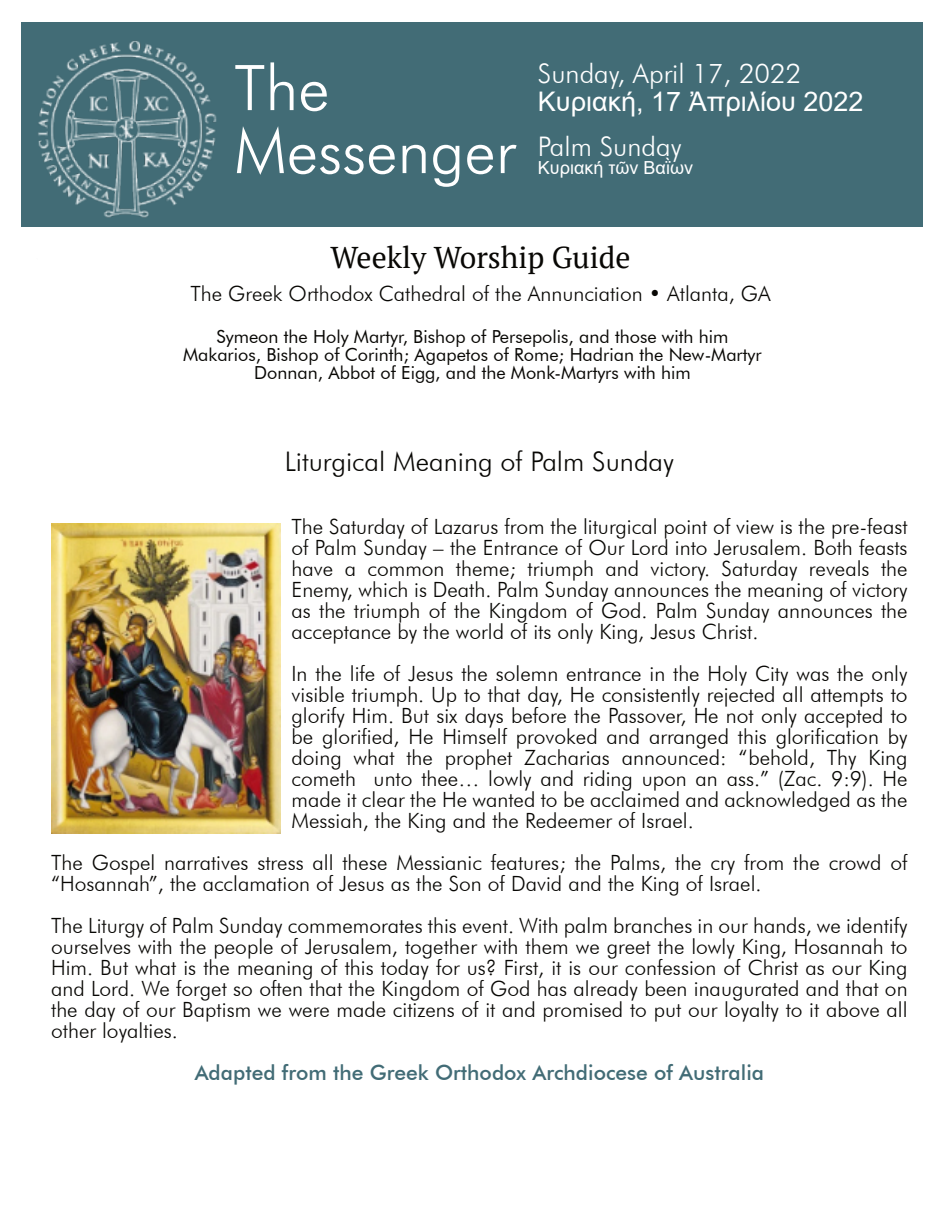
<style>
.page{position:relative;width:945px;height:1215px;background:#fff}
.page>*{position:absolute;margin:0;border:0;box-sizing:border-box;transform-origin:0 0}
.t1{font:300 63px/63px "Futura BT";color:#fff}
.t2{font:30px "PT Serif";color:#080704}
.t3{font:300 27px "Futura BT";color:#fff}
.t4{font:300 27px "Futura BT";color:#080704}
.t5{font:27px "Arial";color:#fff}
.t6{font:300 21px/21px "Futura BT";color:#080704;text-align:justify}
.t7{font:500 21px "Futura BT";color:#426c76}
.t8{font:18px/18px "Futura BT";color:#080704;text-align:center}
.t9{font:18px "Arial";color:#fff}
</style>
<div class="page">
<div style="left:22px;top:22px;width:901px;height:205px;background:#426c76"></div>
<img style="left:38px;top:41px;width:179px;height:177px">
<img style="left:51px;top:523px;width:230px;height:310px">
<h1 class="t1" style="left:234px;top:62px;width:283px">The<br>Messenger</h1>
<p class="t3" style="left:538px;top:62px;width:265px">Sunday, April 17, 2022</p>
<p class="t5" style="left:538px;top:91px;width:327px">Κυριακή, 17 Ἀπριλίου 2022</p>
<p class="t3" style="left:538px;top:135px;width:145px">Palm Sunday</p>
<p class="t9" style="left:538px;top:161px;width:157px">Κυριακή τῶν Βαῒων</p>
<h2 class="t2" style="left:331px;top:237px;width:301px">Weekly Worship Guide</h2>
<p class="t6" style="left:190px;top:285px;width:582px">The Greek Orthodox Cathedral of the Annunciation • Atlanta, GA</p>
<p class="t8" style="left:183px;top:330px;width:580px">Symeon the Holy Martyr, Bishop of Persepolis, and those with him<br>Makarios, Bishop of Corinth; Agapetos of Rome; Hadrian the New-Martyr<br>Donnan, Abbot of Eigg, and the Monk-Martyrs with him</p>
<p class="t4" style="left:285px;top:451px;width:391px">Liturgical Meaning of Palm Sunday</p>
<p class="t6" style="left:292px;top:519px;width:618px">The Saturday of Lazarus from the liturgical point of view is the pre-feast of Palm Sunday – the Entrance of Our Lord into Jerusalem. Both feasts have a common theme; triumph and victory. Saturday reveals the Enemy, which is Death. Palm Sunday announces the meaning of victory as the triumph of the Kingdom of God. Palm Sunday announces the acceptance by the world of its only King, Jesus Christ.</p>
<p class="t6" style="left:292px;top:666px;width:618px">In the life of Jesus the solemn entrance in the Holy City was the only visible triumph. Up to that day, He consistently rejected all attempts to glorify Him. But six days before the Passover, He not only accepted to be glorified, He Himself provoked and arranged this glorification by doing what the prophet Zacharias announced: “behold, Thy King cometh unto thee… lowly and riding upon an ass.” (Zac. 9:9). He made it clear the He wanted to be acclaimed and acknowledged as the Messiah, the King and the Redeemer of Israel.</p>
<p class="t6" style="left:51px;top:855px;width:858px">The Gospel narratives stress all these Messianic features; the Palms, the cry from the crowd of “Hosannah”, the acclamation of Jesus as the Son of David and the King of Israel.</p>
<p class="t6" style="left:51px;top:918px;width:858px">The Liturgy of Palm Sunday commemorates this event. With palm branches in our hands, we identify ourselves with the people of Jerusalem, together with them we greet the lowly King, Hosannah to Him. But what is the meaning of this today for us? First, it is our confession of Christ as our King and Lord. We forget so often that the Kingdom of God has already been inaugurated and that on the day of our Baptism we were made citizens of it and promised to put our loyalty to it above all other loyalties.</p>
<p class="t7" style="left:195px;top:1065px;width:571px">Adapted from the Greek Orthodox Archdiocese of Australia</p>
</div>
